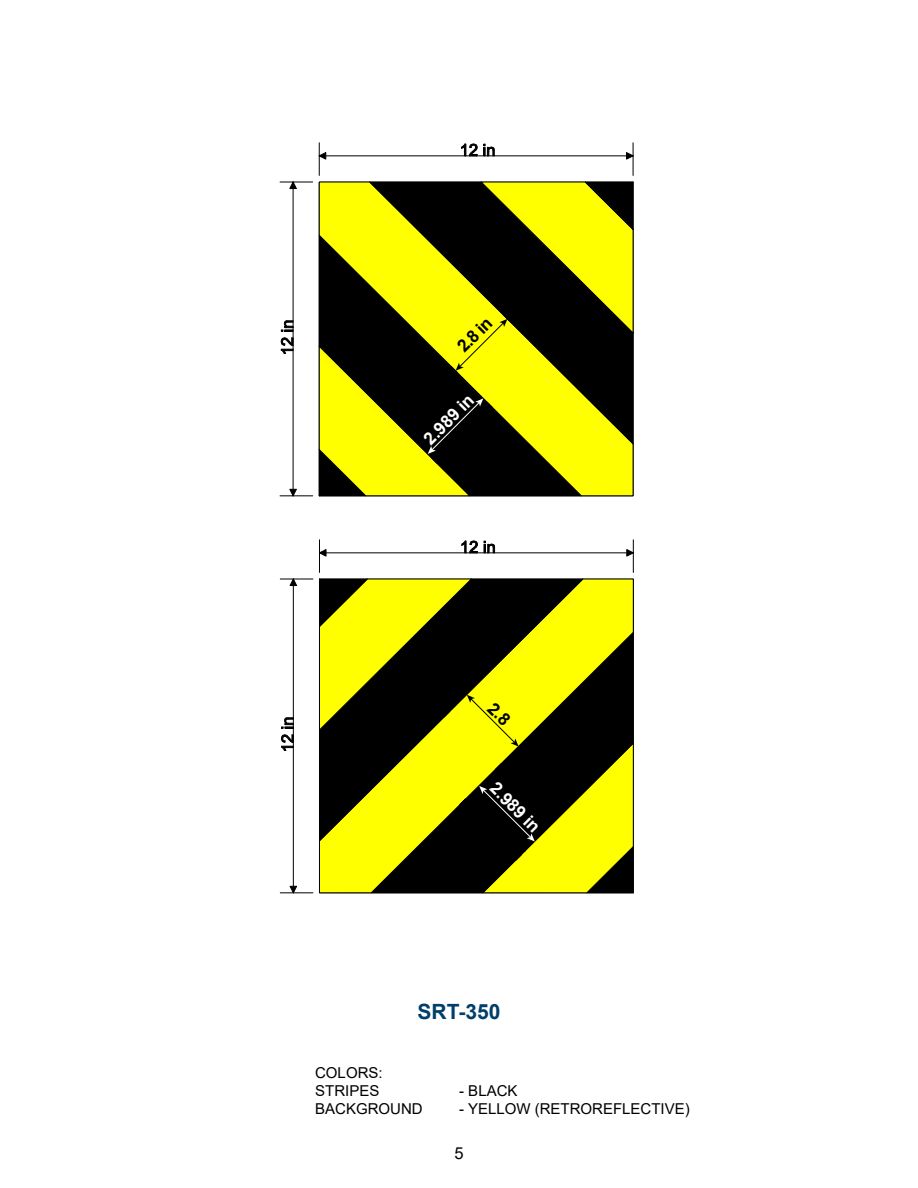
<style>
.page{position:relative;width:918px;height:1188px;background:#fff}
.page>*{position:absolute;margin:0;border:0;box-sizing:border-box;transform-origin:0 0}
.t1{font:700 21px "Arial";color:#003e6b}
.t2{font:700 17.4px "Arial";color:#fff}
.t3{font:700 17.4px "Arial";color:#010101}
.t4{font:16.5px "Arial";color:#000}
.t5{font:15px/18px "Arial";color:#000}
</style>
<div class="page">
<svg style="left:281px;top:320px;width:12px;height:34px"></svg>
<hr style="left:280px;top:496px;width:33px;height:1px;background:#000">
<hr style="left:280px;top:182px;width:33px;height:1px;background:#000">
<hr style="left:293px;top:339px;width:1px;height:157px;background:#000">
<hr style="left:293px;top:182px;width:1px;height:157px;background:#000">
<svg style="left:289px;top:489px;width:8px;height:7px"></svg>
<svg style="left:289px;top:181px;width:8px;height:8px"></svg>
<svg style="left:461px;top:143px;width:17px;height:13px"></svg>
<svg style="left:484px;top:144px;width:11px;height:12px"></svg>
<hr style="left:319px;top:143px;width:1px;height:32px;background:#000">
<hr style="left:633px;top:143px;width:1px;height:32px;background:#000">
<hr style="left:319px;top:156px;width:157px;height:1px;background:#000">
<hr style="left:476px;top:156px;width:157px;height:1px;background:#000">
<svg style="left:319px;top:152px;width:7px;height:8px"></svg>
<svg style="left:626px;top:152px;width:8px;height:8px"></svg>
<svg style="left:319px;top:182px;width:315px;height:314px"></svg>
<svg style="left:281px;top:717px;width:12px;height:34px"></svg>
<hr style="left:280px;top:893px;width:33px;height:1px;background:#000">
<hr style="left:280px;top:579px;width:33px;height:1px;background:#000">
<hr style="left:293px;top:736px;width:1px;height:157px;background:#000">
<hr style="left:293px;top:579px;width:1px;height:157px;background:#000">
<svg style="left:289px;top:886px;width:8px;height:7px"></svg>
<svg style="left:289px;top:578px;width:8px;height:8px"></svg>
<svg style="left:461px;top:540px;width:17px;height:13px"></svg>
<svg style="left:484px;top:541px;width:11px;height:12px"></svg>
<hr style="left:319px;top:540px;width:1px;height:32px;background:#000">
<hr style="left:633px;top:540px;width:1px;height:32px;background:#000">
<hr style="left:319px;top:553px;width:157px;height:1px;background:#000">
<hr style="left:476px;top:553px;width:157px;height:1px;background:#000">
<svg style="left:320px;top:549px;width:6px;height:8px"></svg>
<svg style="left:626px;top:549px;width:8px;height:8px"></svg>
<svg style="left:319px;top:579px;width:315px;height:314px"></svg>
<p class="t3" style="left:452px;top:340px;width:43px;rotate:-45deg">2.8 in</p>
<p class="t2" style="left:418px;top:433px;width:64px;rotate:-45deg">2.989 in</p>
<p class="t2" style="left:502px;top:777px;width:64px;rotate:45deg">2.989 in</p>
<p class="t5" style="left:315px;top:1064px;width:69px">COLORS:<br>STRIPES</p>
<h1 class="t1" style="left:418px;top:997px;width:84px">SRT-350</h1>
<p class="t5" style="left:459px;top:1082px;width:60px">- BLACK</p>
<p class="t5" style="left:315px;top:1100px;width:109px">BACKGROUND</p>
<p class="t5" style="left:459px;top:1100px;width:232px">- YELLOW (RETROREFLECTIVE)</p>
<p class="t4" style="left:454px;top:1142px;width:11px">5</p>
</div>
